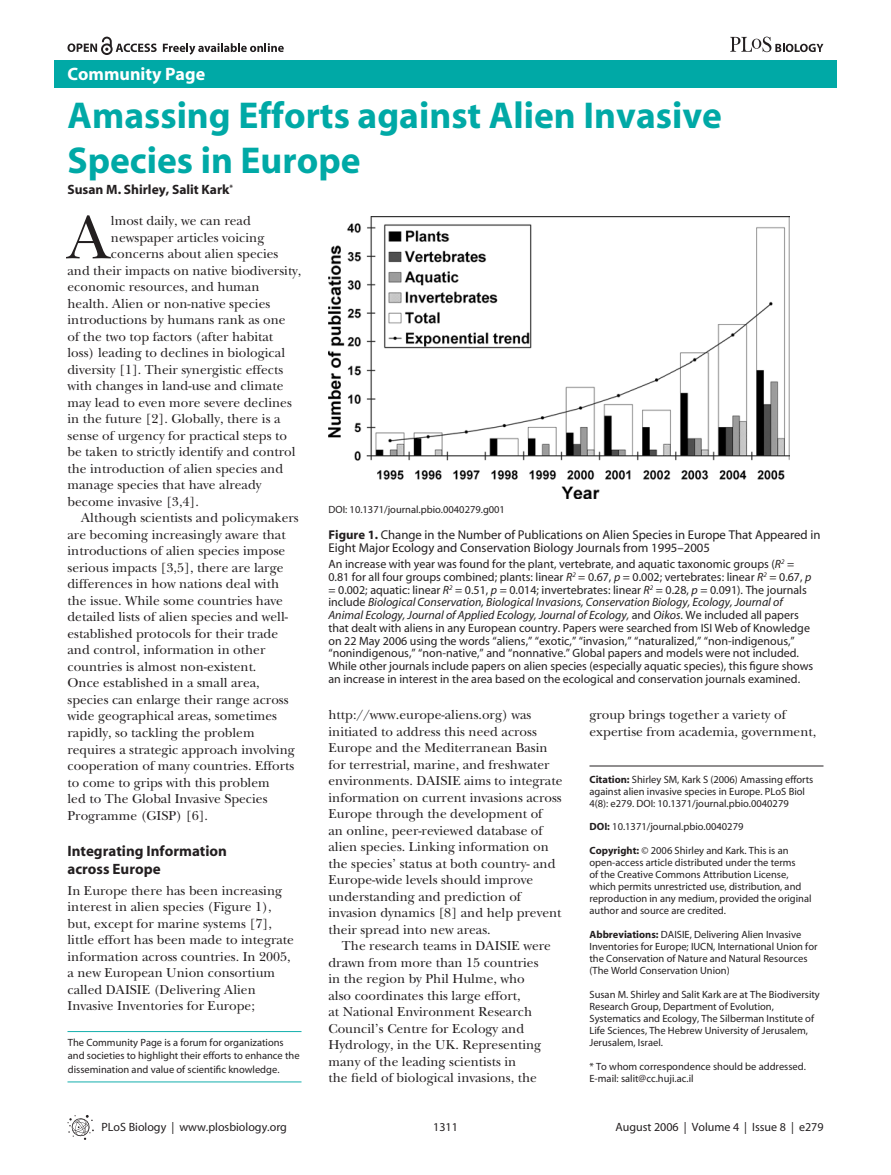
<style>
.page{position:relative;width:891px;height:1175px;background:#fff}
.page>*{position:absolute;margin:0;border:0;box-sizing:border-box;transform-origin:0 0}
.t1{font:500 63.45px "PLB Iserif";color:#231f20}
.t2{font:700 37.5px/45px "P Lo S Sans";color:#00a9a6}
.t3{font:700 18px "P Lo S Sans";color:#fff}
.t4{font:700 15px/18px "P Lo S Sans";color:#231f20}
.t5{font:500 13.5px/16.5px "PLB Iserif";color:#231f20}
.t6{font:700 13.5px "P Lo S Sans";color:#231f20}
.t7{font:12.75px/13.5px "P Lo S Sans";color:#231f20}
.t8{font:12px/12.8px "P Lo S Sans";color:#231f20}
.t9{font:10.5px/12px "P Lo S Sans";color:#231f20}
.s1{font-weight:700}
.s2{font-style:italic}
</style>
<div class="page">
<svg style="left:68px;top:1115px;width:26px;height:24px"></svg>
<div style="left:54px;top:61px;width:783px;height:27px;background:#00a9a6"></div>
<svg style="left:730px;top:37px;width:94px;height:15px"></svg>
<svg style="left:163px;top:43px;width:121px;height:12px"></svg>
<svg style="left:68px;top:37px;width:89px;height:18px"></svg>
<hr style="left:590px;top:765px;width:234px;height:1px;background:#231f20">
<img style="left:328px;top:216px;width:461px;height:282px">
<hr style="left:68px;top:1031px;width:234px;height:1px;background:#00a9a6">
<hr style="left:68px;top:1081px;width:234px;height:1px;background:#00a9a6">
<h3 class="t3" style="left:68px;top:67px;width:139px">Community Page</h3>
<h2 class="t2" style="left:68px;top:96px;width:656px">Amassing Efforts against Alien Invasive<br>Species in Europe</h2>
<p class="t6" style="left:68px;top:184px;width:167px">Susan M. Shirley, Salit Kark<sup>*</sup></p>
<h1 class="t1" style="left:68px;top:211px;width:45px">A</h1>
<p class="t5" style="left:111px;top:214px;width:141px">lmost daily, we can read</p>
<p class="t5" style="left:111px;top:230px;width:155px">newspaper articles voicing</p>
<p class="t5" style="left:111px;top:247px;width:169px">concerns about alien species</p>
<p class="t5" style="left:68px;top:263px;width:236px">and their impacts on native biodiversity,</p>
<p class="t5" style="left:68px;top:279px;width:193px">economic resources, and human</p>
<p class="t5" style="left:68px;top:296px;width:204px">health. Alien or non-native species</p>
<p class="t5" style="left:68px;top:312px;width:220px">introductions by humans rank as one</p>
<p class="t5" style="left:68px;top:329px;width:207px">of the two top factors (after habitat</p>
<p class="t5" style="left:68px;top:345px;width:219px">loss) leading to declines in biological</p>
<p class="t5" style="left:68px;top:362px;width:217px">diversity [1]. Their synergistic effects</p>
<p class="t5" style="left:68px;top:378px;width:217px">with changes in land-use and climate</p>
<p class="t5" style="left:68px;top:395px;width:226px">may lead to even more severe declines</p>
<p class="t5" style="left:68px;top:411px;width:215px">in the future [2]. Globally, there is a</p>
<p class="t5" style="left:68px;top:428px;width:221px">sense of urgency for practical steps to</p>
<p class="t5" style="left:68px;top:444px;width:230px">be taken to strictly identify and control</p>
<p class="t5" style="left:68px;top:461px;width:217px">the introduction of alien species and</p>
<p class="t5" style="left:68px;top:477px;width:196px">manage species that have already</p>
<p class="t5" style="left:68px;top:494px;width:133px">become invasive [3,4].</p>
<p class="t5" style="left:81px;top:510px;width:219px">Although scientists and policymakers</p>
<p class="t5" style="left:68px;top:527px;width:220px">are becoming increasingly aware that</p>
<p class="t5" style="left:68px;top:543px;width:219px">introductions of alien species impose</p>
<p class="t5" style="left:68px;top:560px;width:217px">serious impacts [3,5], there are large</p>
<p class="t5" style="left:68px;top:576px;width:213px">differences in how nations deal with</p>
<p class="t5" style="left:68px;top:593px;width:217px">the issue. While some countries have</p>
<p class="t5" style="left:68px;top:609px;width:222px">detailed lists of alien species and well-</p>
<p class="t5" style="left:68px;top:626px;width:212px">established protocols for their trade</p>
<p class="t5" style="left:68px;top:642px;width:199px">and control, information in other</p>
<p class="t5" style="left:68px;top:659px;width:191px">countries is almost non-existent.</p>
<p class="t5" style="left:68px;top:675px;width:194px">Once established in a small area,</p>
<p class="t5" style="left:68px;top:692px;width:223px">species can enlarge their range across</p>
<p class="t5" style="left:68px;top:708px;width:211px">wide geographical areas, sometimes</p>
<p class="t5" style="left:68px;top:725px;width:189px">rapidly, so tackling the problem</p>
<p class="t5" style="left:68px;top:741px;width:229px">requires a strategic approach involving</p>
<p class="t5" style="left:68px;top:758px;width:228px">cooperation of many countries. Efforts</p>
<p class="t5" style="left:68px;top:774px;width:204px">to come to grips with this problem</p>
<p class="t5" style="left:68px;top:791px;width:202px">led to The Global Invasive Species</p>
<p class="t5" style="left:68px;top:807px;width:142px">Programme (GISP) [6].</p>
<p class="t4" style="left:68px;top:843px;width:161px">Integrating Information across Europe</p>
<p class="t5" style="left:68px;top:883px;width:228px">In Europe there has been increasing interest in alien species (Figure 1), but, except for marine systems [7], little effort has been made to integrate information across countries. In 2005, a new European Union consortium called DAISIE (Delivering Alien Invasive Inventories for Europe;</p>
<p class="t9" style="left:68px;top:1036px;width:233px;line-height:13.5px">The Community Page is a forum for organizations and societies to highlight their efforts to enhance the dissemination and value of scientific knowledge.</p>
<p class="t9" style="left:328px;top:504px;width:178px">DOI: 10.1371/journal.pbio.0040279.g001</p>
<p class="t7" style="left:328px;top:529px;width:494px"><span class="s1">Figure 1.</span> Change in the Number of Publications on Alien Species in Europe That Appeared in<br>Eight Major Ecology and Conservation Biology Journals from 1995–2005</p>
<p class="t8" style="left:328px;top:559px;width:486px">An increase with year was found for the plant, vertebrate, and aquatic taxonomic groups (<span class="s2">R</span><sup>2</sup> = 0.81 for all four groups combined; plants: linear <span class="s2">R</span><sup>2</sup> = 0.67, <span class="s2">p</span> = 0.002; vertebrates: linear <span class="s2">R</span><sup>2</sup> = 0.67, <span class="s2">p </span>= 0.002; aquatic: linear <span class="s2">R</span><sup>2</sup> = 0.51, <span class="s2">p</span> = 0.014; invertebrates: linear <span class="s2">R</span><sup>2</sup> = 0.28, <span class="s2">p</span> = 0.091). The journals include <span class="s2">Biological Conservation, Biological Invasions, Conservation Biology, Ecology, Journal of Animal Ecology, Journal of Applied Ecology, Journal of Ecology,</span> and <span class="s2">Oikos</span>. We included all papers that dealt with aliens in any European country. Papers were searched from ISI Web of Knowledge on 22 May 2006 using the words “aliens,” “exotic,” “invasion,” “naturalized,” “non-indigenous,” “nonindigenous,” “non-native,” and “nonnative.” Global papers and models were not included.<br>While other journals include papers on alien species (especially aquatic species), this figure shows an increase in interest in the area based on the ecological and conservation journals examined.</p>
<p class="t5" style="left:328px;top:707px;width:236px">http:⁄⁄www.europe-aliens.org) was initiated to address this need across Europe and the Mediterranean Basin for terrestrial, marine, and freshwater environments. DAISIE aims to integrate information on current invasions across Europe through the development of<br>an online, peer-reviewed database of alien species. Linking information on the species’ status at both country- and Europe-wide levels should improve understanding and prediction of invasion dynamics [8] and help prevent their spread into new areas.</p>
<p class="t5" style="left:328px;top:938px;width:224px;text-indent:14px">The research teams in DAISIE were drawn from more than 15 countries in the region by Phil Hulme, who<br>also coordinates this large effort,<br>at National Environment Research Council’s Centre for Ecology and Hydrology, in the UK. Representing many of the leading scientists in<br>the field of biological invasions, the</p>
<p class="t5" style="left:589px;top:707px;width:228px">group brings together a variety of expertise from academia, government,</p>
<p class="t9" style="left:590px;top:774px;width:225px"><span class="s1">Citation:</span> Shirley SM, Kark S (2006) Amassing efforts against alien invasive species in Europe. PLoS Biol<br>4(8): e279. DOI: 10.1371/journal.pbio.0040279</p>
<p class="t9" style="left:590px;top:822px;width:155px"><span class="s1">DOI:</span> 10.1371/journal.pbio.0040279</p>
<p class="t9" style="left:590px;top:845px;width:224px"><span class="s1">Copyright:</span> © 2006 Shirley and Kark. This is an open-access article distributed under the terms<br>of the Creative Commons Attribution License, which permits unrestricted use, distribution, and reproduction in any medium, provided the original author and source are credited.</p>
<p class="t9" style="left:590px;top:929px;width:230px"><span class="s1">Abbreviations:</span> DAISIE, Delivering Alien Invasive Inventories for Europe; IUCN, International Union for the Conservation of Nature and Natural Resources (The World Conservation Union)</p>
<p class="t9" style="left:590px;top:989px;width:232px">Susan M. Shirley and Salit Kark are at The Biodiversity Research Group, Department of Evolution, Systematics and Ecology, The Silberman Institute of Life Sciences, The Hebrew University of Jerusalem, Jerusalem, Israel.</p>
<p class="t9" style="left:590px;top:1061px;width:218px">* To whom correspondence should be addressed.<br>E-mail: salit@cc.huji.ac.il</p>
<p class="t8" style="left:102px;top:1121px;width:187px">PLoS Biology | www.plosbiology.org</p>
<p class="t8" style="left:433px;top:1121px;width:26px">1311</p>
<p class="t8" style="left:616px;top:1121px;width:209px">August 2006 | Volume 4 | Issue 8 | e279</p>
</div>
